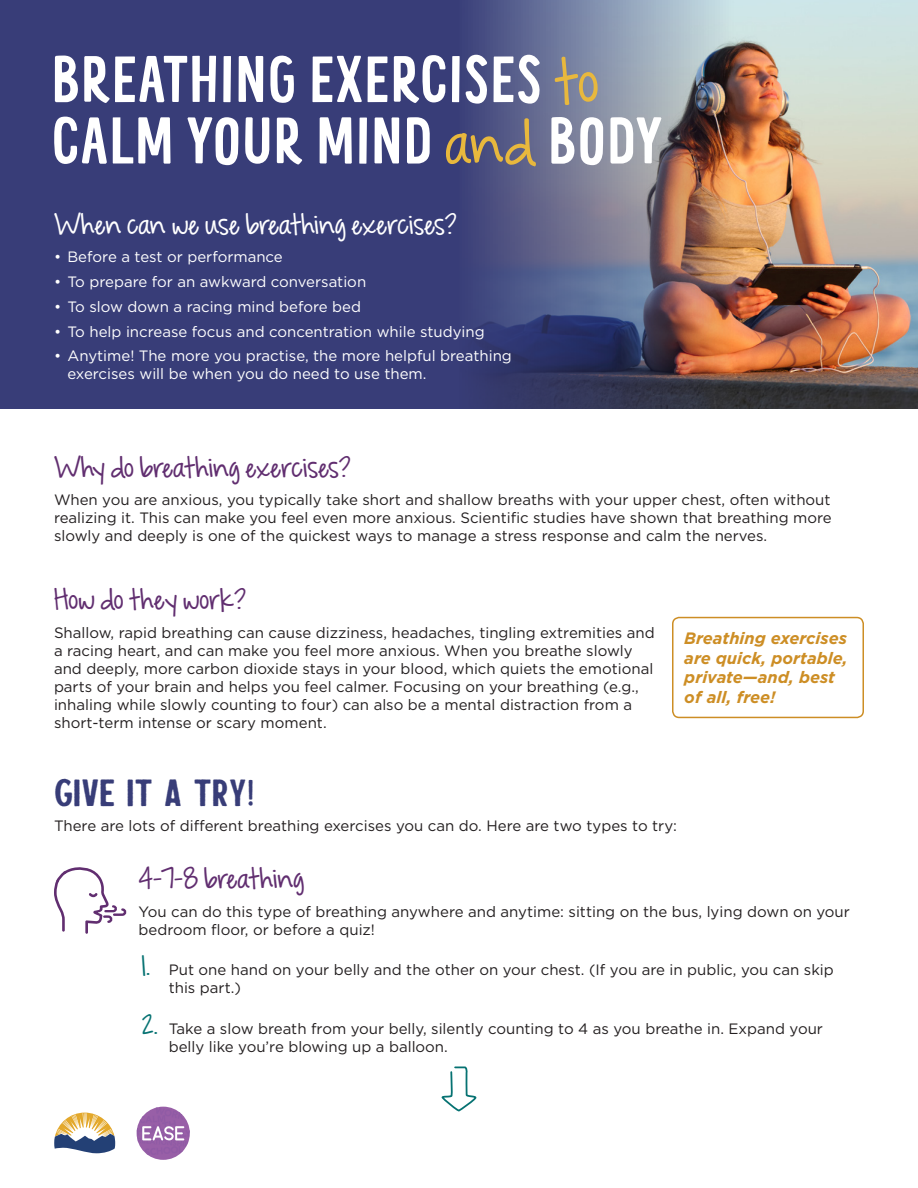
<style>
.page{position:relative;width:918px;height:1188px;background:#fff}
.page>*{position:absolute;margin:0;border:0;box-sizing:border-box;transform-origin:0 0}
.t1{font:700 54.75px/61.5px "Little Dinosaur";color:#fff}
.t2{font:37.5px "Calderock Edge";color:#383d78}
.t3{font:25.5px "KG Feeling 22";color:#612e70}
.t4{font:25.5px "KG Feeling 22";color:#fff}
.t5{font:italic 700 16.5px/19.8px "Gotham";color:#cd8e25}
.t6{font:15px/18px "Gotham";color:#231f20}
.t7{font:15px/18px "Gotham";color:#fff}
.s1{font-family:"KG Feeling 22";font-weight:400;color:#e8b83d}
.s2{font-family:"KG Feeling 22";font-size:24px;color:#067272}
</style>
<div class="page">
<svg style="left:54px;top:1113px;width:61px;height:40px"></svg>
<div style="left:137px;top:1107px;width:53px;height:53px;background:#985fa7;border-radius:50%"></div>
<svg style="left:137px;top:1107px;width:53px;height:49px"></svg>
<div style="left:672px;top:617px;width:192px;height:101px;border:2px solid #cd8e25;border-radius:6px"></div>
<div style="left:0;top:0;width:918px;height:408px;background:#383d78"></div>
<img style="left:473px;top:0;width:445px;height:408px">
<svg style="left:54px;top:867px;width:73px;height:67px"></svg>
<svg style="left:441px;top:1066px;width:35px;height:46px"></svg>
<h1 class="t1" style="left:51px;top:48px;width:613px">BREATHING EXERCISES <span class="s1">to<br></span>CALM YOUR MIND <span class="s1">and</span> BODY</h1>
<h3 class="t4" style="left:54px;top:207px;width:404px">When can we use breathing exercises?</h3>
<p class="t7" style="left:54px;top:248px;width:230px">• Before a test or performance</p>
<p class="t7" style="left:54px;top:273px;width:314px">• To prepare for an awkward conversation</p>
<p class="t7" style="left:54px;top:297px;width:309px">• To slow down a racing mind before bed</p>
<p class="t7" style="left:54px;top:322px;width:432px">• To help increase focus and concentration while studying</p>
<p class="t7" style="left:68px;top:347px;width:446px;text-indent:-14px">• Anytime! The more you practise, the more helpful breathing exercises will be when you do need to use them.</p>
<h3 class="t3" style="left:54px;top:450px;width:298px">Why do breathing exercises?</h3>
<p class="t6" style="left:54px;top:491px;width:779px;text-align:justify">When you are anxious, you typically take short and shallow breaths with your upper chest, often without realizing it. This can make you feel even more anxious. Scientific studies have shown that breathing more slowly and deeply is one of the quickest ways to manage a stress response and calm the nerves.</p>
<h3 class="t3" style="left:54px;top:582px;width:194px">How do they work?</h3>
<p class="t6" style="left:54px;top:623px;width:602px">Shallow, rapid breathing can cause dizziness, headaches, tingling extremities and a racing heart, and can make you feel more anxious. When you breathe slowly and deeply, more carbon dioxide stays in your blood, which quiets the emotional parts of your brain and helps you feel calmer. Focusing on your breathing (e.g., inhaling while slowly counting to four) can also be a mental distraction from a short-term intense or scary moment.</p>
<p class="t5" style="left:684px;top:628px;width:165px">Breathing exercises are quick, portable, private—and, best of all, free!</p>
<h2 class="t2" style="left:54px;top:769px;width:202px">GIVE IT A TRY!</h2>
<p class="t6" style="left:54px;top:817px;width:625px">There are lots of different breathing exercises you can do. Here are two types to try:</p>
<h3 class="t3" style="left:139px;top:861px;width:167px">4-7-8 breathing</h3>
<p class="t6" style="left:139px;top:902px;width:713px">You can do this type of breathing anywhere and anytime: sitting on the bus, lying down on your bedroom floor, or before a quiz!</p>
<p class="t6" style="left:169px;top:961px;width:667px;text-indent:-27px"><span class="s2">1.</span> Put one hand on your belly and the other on your chest. (If you are in public, you can skip this part.)</p>
<p class="t6" style="left:169px;top:1019px;width:656px;text-indent:-27px"><span class="s2">2.</span> Take a slow breath from your belly, silently counting to 4 as you breathe in. Expand your belly like you’re blowing up a balloon.</p>
</div>
